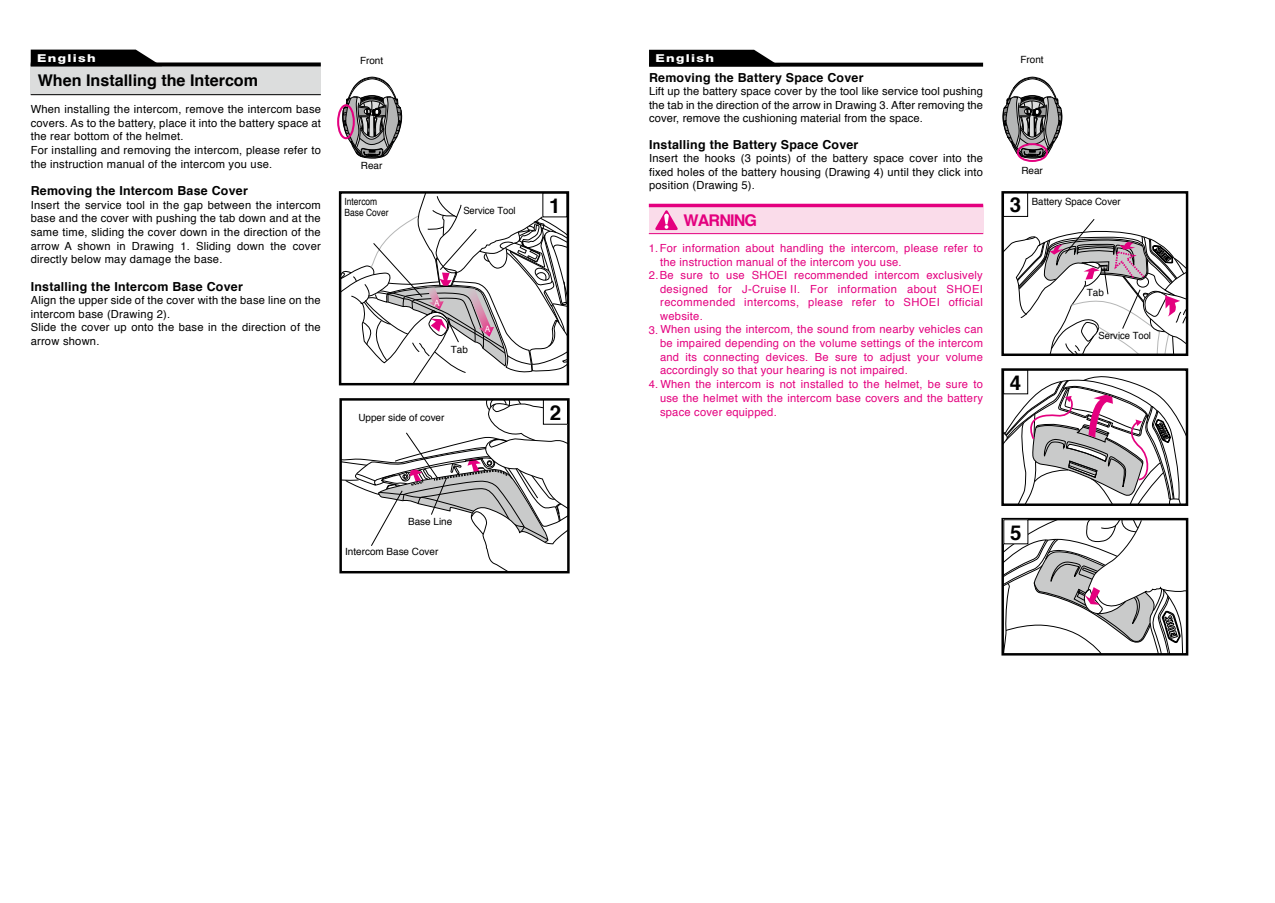
<style>
.page{position:relative;width:1275px;height:903px;background:#fff}
.page>*{position:absolute;margin:0;border:0;box-sizing:border-box;transform-origin:0 0}
.t1{font:700 20.47px "Helvetica";color:#000}
.t2{font:700 16.1px "Helvetica";color:#000}
.t3{font:700 16.1px "Helvetica";letter-spacing:-.055em;color:#e4007f}
.t4{font:700 12.42px "Helvetica";letter-spacing:.02em;color:#000}
.t5{font:11.2px/13.7px "Helvetica";letter-spacing:.02em;color:#000}
.t6{font:11.2px/13.7px "Helvetica";letter-spacing:.02em;color:#e4007f}
.t7{font:800 10.85px "Helvetica Neue";letter-spacing:.1em;color:#fff;scale:1.25 1}
.t8{font:9.97px "Helvetica";color:#000}
.t9{font:9.97px "Helvetica";color:#000;scale:.95 1}
.t10{font:9.97px/11.2px "Helvetica";color:#000;scale:.85 1}
.t11{font:8.75px "Helvetica";color:#fff;scale:.95 1}
</style>
<div class="page">
<svg style="left:342px;top:77px;width:60px;height:81px"></svg>
<div style="left:31px;top:64px;width:290px;height:31px;background:#dcdddd"></div>
<svg style="left:162px;top:62px;width:159px;height:4px"></svg>
<hr style="left:31px;top:94px;width:290px;height:1px;background:#000">
<svg style="left:31px;top:50px;width:131px;height:16px;background:#171717"></svg>
<div style="left:337px;top:104px;width:18px;height:35px;border:2px solid #e4007f;border-radius:50%"></div>
<svg style="left:340px;top:192px;width:228px;height:192px"></svg>
<div style="left:339px;top:398px;width:231px;height:175px;border:2px solid #000"></div>
<svg style="left:341px;top:399px;width:227px;height:173px"></svg>
<div style="left:543px;top:400px;width:24px;height:24px;background:#fff"></div>
<div style="left:543px;top:400px;width:25px;height:25px;border:1px solid #000"></div>
<div style="left:1003px;top:369px;width:25px;height:25px;border:1px solid #000"></div>
<div style="left:1003px;top:192px;width:25px;height:25px;border:1px solid #000"></div>
<svg style="left:649px;top:63px;width:334px;height:4px"></svg>
<svg style="left:649px;top:50px;width:131px;height:16px;background:#181818"></svg>
<div style="left:649px;top:205px;width:334px;height:29px;background:#fadcea"></div>
<hr style="left:649px;top:204px;width:334px;height:3px;background:#e4007f">
<hr style="left:649px;top:233px;width:334px;height:1px;background:#e4007f">
<svg style="left:655px;top:210px;width:23px;height:20px"></svg>
<svg style="left:1003px;top:77px;width:59px;height:81px"></svg>
<div style="left:1017px;top:143px;width:31px;height:19px;border:2px solid #e4007f;border-radius:50%"></div>
<div style="left:1001px;top:191px;width:187px;height:165px;border:2px solid #000"></div>
<svg style="left:1004px;top:376px;width:181px;height:127px"></svg>
<div style="left:1001px;top:368px;width:187px;height:138px;border:2px solid #000"></div>
<svg style="left:1004px;top:521px;width:181px;height:131px"></svg>
<div style="left:1001px;top:518px;width:187px;height:137px;border:2px solid #000"></div>
<div style="left:1004px;top:520px;width:24px;height:24px;background:#fff"></div>
<svg style="left:1003px;top:218px;width:184px;height:137px"></svg>
<p class="t7" style="left:37px;top:51px;width:48px">English</p>
<p class="t8" style="left:360px;top:53px;width:25px">Front</p>
<p class="t7" style="left:655px;top:51px;width:48px">English</p>
<p class="t8" style="left:1020px;top:52px;width:25px">Front</p>
<h2 class="t2" style="left:38px;top:68px;width:222px">When Installing the Intercom</h2>
<p class="t5" style="left:31px;top:103px;width:292px">When installing the intercom, remove the intercom base covers. As to the battery, place it into the battery space at the rear bottom of the helmet.<br>For installing and removing the intercom, please refer to the instruction manual of the intercom you use.</p>
<p class="t4" style="left:31px;top:181px;width:219px">Removing the Intercom Base Cover</p>
<p class="t5" style="left:31px;top:198px;width:292px;text-align:right">Insert the service tool in the gap between the intercom base and the cover with pushing the tab down and at the same time, sliding the cover down in the direction of the cover</p>
<p class="t5" style="left:196px;top:239px;width:36px">Sliding</p>
<p class="t5" style="left:78px;top:239px;width:35px">shown</p>
<p class="t5" style="left:237px;top:239px;width:29px">down</p>
<p class="t5" style="left:271px;top:239px;width:17px">the</p>
<p class="t5" style="left:65px;top:239px;width:9px">A</p>
<p class="t5" style="left:117px;top:239px;width:10px">in</p>
<p class="t5" style="left:132px;top:239px;width:44px">Drawing</p>
<p class="t5" style="left:180px;top:239px;width:11px">1.</p>
<p class="t5" style="left:31px;top:239px;width:193px">arrow<br>directly below may damage the base.</p>
<p class="t4" style="left:31px;top:276px;width:214px">Installing the Intercom Base Cover</p>
<p class="t5" style="left:31px;top:294px;width:292px">Align the upper side of the cover with the base line on the intercom base (Drawing .(2<br>Slide the cover up onto the base in the direction of the arrow shown.</p>
<p class="t8" style="left:361px;top:158px;width:23px">Rear</p>
<p class="t10" style="left:344px;top:196px;width:53px">Intercom<br>Base Cover</p>
<p class="t9" style="left:463px;top:203px;width:57px">Service Tool</p>
<p class="t11" style="left:434px;top:296px;width:7px">A</p>
<p class="t8" style="left:451px;top:342px;width:19px">Tab</p>
<p class="t11" style="left:485px;top:322px;width:7px">A</p>
<p class="t8" style="left:358px;top:410px;width:88px">Upper side of cover</p>
<h1 class="t1" style="left:549px;top:189px;width:13px">1</h1>
<h1 class="t1" style="left:550px;top:396px;width:13px">2</h1>
<p class="t4" style="left:649px;top:68px;width:216px">Removing the Battery Space Cover</p>
<p class="t5" style="left:649px;top:84px;width:336px;text-align:justify">Lift up the battery space cover by the tool like service tool pushing the tab in the direction of the arrow in Drawing 3. After removing the cover, remove the cushioning material from the space.</p>
<p class="t4" style="left:649px;top:135px;width:211px">Installing the Battery Space Cover</p>
<p class="t5" style="left:967px;top:152px;width:17px">the</p>
<p class="t5" style="left:741px;top:152px;width:12px">(3</p>
<p class="t5" style="left:756px;top:152px;width:36px">points)</p>
<p class="t5" style="left:796px;top:152px;width:11px">of</p>
<p class="t5" style="left:683px;top:152px;width:17px">the</p>
<p class="t5" style="left:705px;top:152px;width:32px">hooks</p>
<p class="t5" style="left:811px;top:152px;width:17px">the</p>
<p class="t5" style="left:833px;top:152px;width:37px">battery</p>
<p class="t5" style="left:649px;top:152px;width:335px">Insert<br>fixed holes of the battery housing (Drawing 4) until they click into position (Drawing .(5</p>
<p class="t5" style="left:943px;top:152px;width:20px">into</p>
<p class="t5" style="left:873px;top:152px;width:32px">space</p>
<p class="t5" style="left:909px;top:152px;width:30px">cover</p>
<h2 class="t3" style="left:683px;top:208px;width:75px">WARNING</h2>
<p class="t6" style="left:660px;top:242px;width:243px;text-indent:23px">information<br>the instruction manual of the intercom you use.</p>
<p class="t6" style="left:944px;top:242px;width:25px">refer</p>
<p class="t6" style="left:746px;top:242px;width:30px">about</p>
<p class="t6" style="left:780px;top:242px;width:45px">handling</p>
<p class="t6" style="left:829px;top:242px;width:17px">the</p>
<p class="t6" style="left:649px;top:242px;width:30px">1.For</p>
<p class="t6" style="left:649px;top:269px;width:26px">2.Be</p>
<p class="t6" style="left:851px;top:242px;width:49px">intercom,</p>
<p class="t6" style="left:904px;top:242px;width:35px">please</p>
<p class="t6" style="left:973px;top:242px;width:11px">to</p>
<p class="t6" style="left:752px;top:269px;width:37px">SHOEI</p>
<p class="t6" style="left:794px;top:269px;width:75px">recommended</p>
<p class="t6" style="left:875px;top:269px;width:46px">intercom</p>
<p class="t6" style="left:926px;top:269px;width:58px">exclusively</p>
<p class="t6" style="left:710px;top:269px;width:11px">to</p>
<p class="t6" style="left:681px;top:269px;width:24px">sure</p>
<p class="t6" style="left:726px;top:269px;width:20px">use</p>
<p class="t6" style="left:660px;top:282px;width:50px">designed</p>
<p class="t6" style="left:718px;top:282px;width:15px">for</p>
<p class="t6" style="left:742px;top:282px;width:60px">-J Cruise II.</p>
<p class="t6" style="left:810px;top:282px;width:19px">For</p>
<p class="t6" style="left:838px;top:282px;width:61px">information</p>
<p class="t6" style="left:907px;top:282px;width:31px">about</p>
<p class="t6" style="left:947px;top:282px;width:38px">SHOEI</p>
<p class="t6" style="left:904px;top:296px;width:38px">SHOEI</p>
<p class="t6" style="left:852px;top:296px;width:26px">refer</p>
<p class="t6" style="left:949px;top:296px;width:36px">official</p>
<p class="t6" style="left:660px;top:296px;width:77px">recommended website.</p>
<p class="t6" style="left:660px;top:336px;width:324px;text-align:right">be impaired depending on the volume settings of the intercom volume</p>
<p class="t6" style="left:744px;top:296px;width:56px">intercoms,</p>
<p class="t6" style="left:808px;top:296px;width:36px">please</p>
<p class="t6" style="left:885px;top:296px;width:11px">to</p>
<p class="t6" style="left:649px;top:323px;width:336px">3. When using the intercom, the sound from nearby vehicles can</p>
<p class="t6" style="left:660px;top:350px;width:249px">and<br>accordingly so that your hearing is not impaired.</p>
<p class="t6" style="left:766px;top:350px;width:44px">devices.</p>
<p class="t6" style="left:880px;top:350px;width:32px">adjust</p>
<p class="t6" style="left:685px;top:350px;width:13px">its</p>
<p class="t6" style="left:703px;top:350px;width:57px">connecting</p>
<p class="t6" style="left:815px;top:350px;width:15px">Be</p>
<p class="t6" style="left:864px;top:350px;width:11px">to</p>
<p class="t6" style="left:917px;top:350px;width:24px">your</p>
<p class="t6" style="left:835px;top:350px;width:24px">sure</p>
<p class="t6" style="left:660px;top:378px;width:324px;text-indent:-11px">4. When<br>use the helmet with the intercom base covers and the battery space cover equipped.</p>
<p class="t6" style="left:695px;top:378px;width:17px">the</p>
<p class="t6" style="left:801px;top:378px;width:44px">installed</p>
<p class="t6" style="left:864px;top:378px;width:17px">the</p>
<p class="t6" style="left:885px;top:378px;width:39px">helmet,</p>
<p class="t6" style="left:928px;top:378px;width:14px">be</p>
<p class="t6" style="left:717px;top:378px;width:46px">intercom</p>
<p class="t6" style="left:766px;top:378px;width:10px">is</p>
<p class="t6" style="left:780px;top:378px;width:17px">not</p>
<p class="t6" style="left:849px;top:378px;width:11px">to</p>
<p class="t6" style="left:973px;top:378px;width:11px">to</p>
<p class="t6" style="left:946px;top:378px;width:24px">sure</p>
<p class="t8" style="left:1021px;top:163px;width:23px">Rear</p>
<h1 class="t1" style="left:1010px;top:189px;width:13px">3</h1>
<p class="t8" style="left:1032px;top:193px;width:90px">Battery Space Cover</p>
<h1 class="t1" style="left:1010px;top:366px;width:13px">4</h1>
<p class="t8" style="left:1087px;top:285px;width:19px">Tab</p>
<p class="t9" style="left:1099px;top:327px;width:57px">Service Tool</p>
<p class="t8" style="left:408px;top:514px;width:46px">Base Line</p>
<p class="t8" style="left:345px;top:544px;width:95px">Intercom Base Cover</p>
<h1 class="t1" style="left:1010px;top:516px;width:13px">5</h1>
</div>
